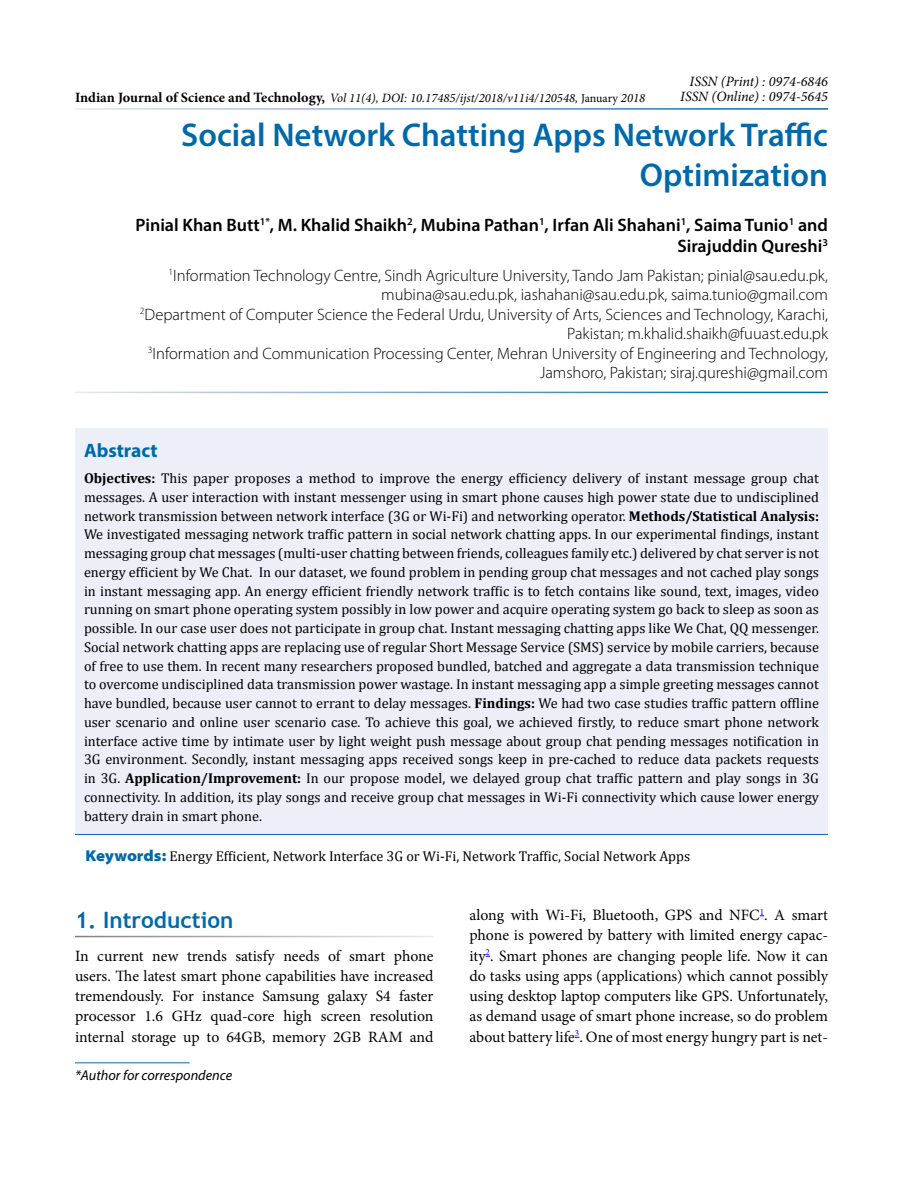
<style>
.page{position:relative;width:918px;height:1188px;background:#fff}
.page>*{position:absolute;margin:0;border:0;box-sizing:border-box;transform-origin:0 0}
.t1{font:600 33px/40.5px "Myriad Pro";color:#0069aa;text-align:right}
.t2{font:700 22.5px "Trebuchet MS";color:#0069aa}
.t3{font:700 19.5px "Myriad Pro";color:#0069aa}
.t4{font:600 18px/21px "Myriad Pro";color:#000;text-align:right}
.t5{font:300 16.5px/19.5px "Myriad Pro";color:#000;text-align:right}
.t6{font:15.75px/20.2px "Minion Pro";letter-spacing:-.005em;color:#000;text-align:justify}
.t7{font:14.25px/18.8px "Cambria";color:#000;text-align:justify}
.t8{font:italic 14.25px/15px "Minion Pro";color:#000;text-align:right}
.t9{font:italic 14.25px "Myriad Pro";color:#000}
.t10{font:italic 12.75px "Minion Pro";color:#000}
.s1{font-weight:700;font-style:normal;font-size:14.25px}
.s2{font-style:normal;font-size:12px}
.s3{font-weight:700}
.s4{font-family:"Myriad Pro";font-weight:900;font-stretch:semi-expanded;font-size:15.75px;color:#0069aa}
</style>
<div class="page">
<hr style="left:75px;top:1062px;width:115px;height:1px;background:#0069aa">
<div style="left:75px;top:429px;width:753px;height:405px;background:#eceff7"></div>
<hr style="left:75px;top:834px;width:753px;height:1px;background:#0069aa">
<p class="t8" style="left:680px;top:74px;width:149px">ISSN (Print) : 0974-6846<br>ISSN (Online) : 0974-5645</p>
<h1 class="t1" style="left:181px;top:113px;width:648px">Social Network Chatting Apps Network Traffic<br>Optimization</h1>
<p class="t4" style="left:136px;top:214px;width:694px">Pinial Khan Butt<sup>1*</sup>, M. Khalid Shaikh<sup>2</sup>, Mubina Pathan<sup>1</sup>, Irfan Ali Shahani<sup>1</sup>, Saima Tunio<sup>1</sup> and<br>Sirajuddin Qureshi<sup>3</sup></p>
<p class="t5" style="left:140px;top:266px;width:690px"><sup>1</sup>Information Technology Centre, Sindh Agriculture University, Tando Jam Pakistan; pinial@sau.edu.pk, mubina@sau.edu.pk, iashahani@sau.edu.pk, saima.tunio@gmail.com<br><sup>2</sup>Department of Computer Science the Federal Urdu, University of Arts, Sciences and Technology, Karachi, Pakistan; m.khalid.shaikh@fuuast.edu.pk<br><sup>3</sup>Information and Communication Processing Center, Mehran University of Engineering and Technology, Jamshoro, Pakistan; siraj.qureshi@gmail.com</p>
<p class="t10" style="left:75px;top:90px;width:572px"><span class="s1">Indian Journal of Science and Technology,</span> Vol 11(4), DOI: 10.17485/ijst/2018/v11i4/120548, <span class="s2">January</span> 2018</p>
<h3 class="t3" style="left:84px;top:438px;width:75px">Abstract</h3>
<p class="t7" style="left:84px;top:469px;width:737px"><span class="s3">Objectives:</span> This paper proposes a method to improve the energy efficiency delivery of instant message group chat messages. A user interaction with instant messenger using in smart phone causes high power state due to undisciplined network transmission between network interface (3G or Wi-Fi) and networking operator. <span class="s3">Methods/Statistical Analysis:<br></span>We investigated messaging network traffic pattern in social network chatting apps. In our experimental findings, instant messaging group chat messages (multi-user chatting between friends, colleagues family etc.) delivered by chat server is not energy efficient by We Chat. In our dataset, we found problem in pending group chat messages and not cached play songs in instant messaging app. An energy efficient friendly network traffic is to fetch contains like sound, text, images, video running on smart phone operating system possibly in low power and acquire operating system go back to sleep as soon as possible. In our case user does not participate in group chat. Instant messaging chatting apps like We Chat, QQ messenger.<br>Social network chatting apps are replacing use of regular Short Message Service (SMS) service by mobile carriers, because of free to use them. In recent many researchers proposed bundled, batched and aggregate a data transmission technique to overcome undisciplined data transmission power wastage. In instant messaging app a simple greeting messages cannot have bundled, because user cannot to errant to delay messages. <span class="s3">Findings:</span> We had two case studies traffic pattern offline user scenario and online user scenario case. To achieve this goal, we achieved firstly, to reduce smart phone network interface active time by intimate user by light weight push message about group chat pending messages notification in 3G environment. Secondly, instant messaging apps received songs keep in pre-cached to reduce data packets requests in 3G. <span class="s3">Application/Improvement:</span> In our propose model, we delayed group chat traffic pattern and play songs in 3G connectivity. In addition, its play songs and receive group chat messages in Wi-Fi connectivity which cause lower energy battery drain in smart phone.</p>
<p class="t7" style="left:86px;top:847px;width:606px"><span class="s4">Keywords:</span> Energy Efficient, Network Interface 3G or Wi-Fi, Network Traffic, Social Network Apps</p>
<h2 class="t2" style="left:75px;top:906px;width:160px">1. Introduction</h2>
<p class="t6" style="left:75px;top:945px;width:360px">In current new trends satisfy needs of smart phone users. The latest smart phone capabilities have increased tremendously. For instance Samsung galaxy S4 faster processor 1.6 GHz quad-core high screen resolution internal storage up to 64GB, memory 2GB RAM and</p>
<p class="t9" style="left:75px;top:1066px;width:159px">*Author for correspondence</p>
<p class="t6" style="left:469px;top:905px;width:360px">along with Wi-Fi, Bluetooth, GPS and NFC<sup>1</sup>. A smart phone is powered by battery with limited energy capac&shy;ity<sup>2</sup>. Smart phones are changing people life. Now it can do tasks using apps (applications) which cannot possibly using desktop laptop computers like GPS. Unfortunately, as demand usage of smart phone increase, so do problem about battery life<sup>3</sup>. One of most energy hungry part is net-</p>
</div>
